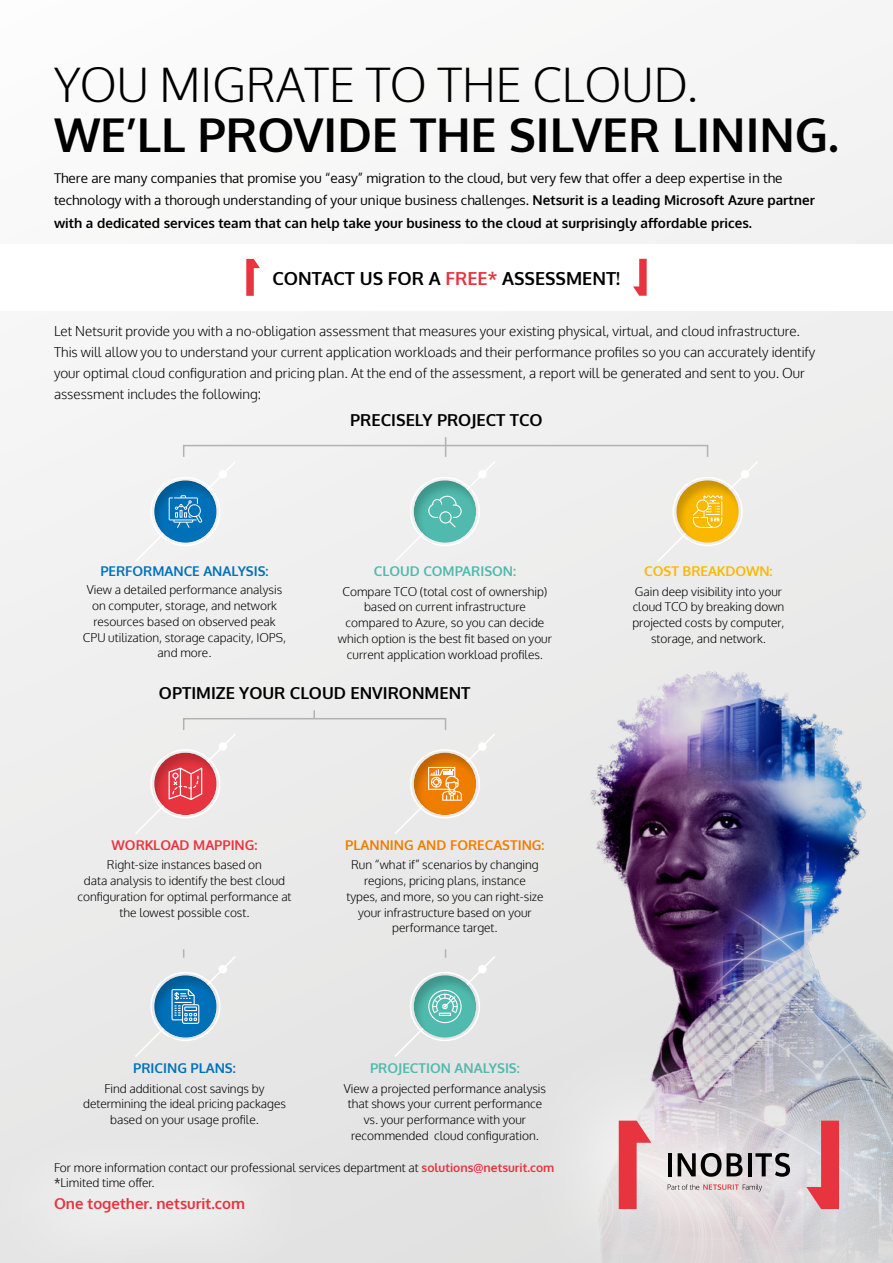
<style>
.page{position:relative;width:893px;height:1263px;background:#f0f0f0}
.page>*{position:absolute;margin:0;border:0;box-sizing:border-box;transform-origin:0 0}
.t1{font:700 46.65px "Oxygen";color:#000}
.t2{font:300 46.65px "Oxygen";color:#000}
.t3{font:700 18px "Oxygen";color:#000}
.t4{font:700 16.5px "Oxygen";color:#000}
.t5{font:700 15px "Oxygen";color:#e7343f}
.t6{font:300 13.5px/21px "Oxygen";color:#000}
.t7{font:13.5px/22.5px "Oxygen";color:#000}
.t8{font:700 13.5px "Oxygen";color:#4fbaad}
.t9{font:700 13.5px "Oxygen";color:#0071b9}
.t10{font:700 13.5px "Oxygen";color:#ef7d00}
.t11{font:700 13.5px "Oxygen";color:#e7343f}
.t12{font:700 13.5px "Oxygen";color:#fbb800}
.t13{font:300 12px/15.8px "Oxygen";color:#000;text-align:center}
.s1{font-weight:700}
.s2{color:#e7343f}
.s3{font-weight:700;color:#e7343f}
</style>
<div class="page">
<img style="left:446px;top:671px;width:447px;height:592px">
<div style="left:0;top:244px;width:893px;height:66px;background:#fff"></div>
<div style="left:0;top:1120px;width:321px;height:143px;background:#e7e7e7"></div>
<div style="left:519px;top:1024px;width:374px;height:239px;background:#fff;opacity:.8"></div>
<hr style="left:668px;top:1153px;width:4px;height:23px;background:#000">
<svg style="left:678px;top:1153px;width:43px;height:24px"></svg>
<svg style="left:727px;top:1153px;width:15px;height:23px"></svg>
<hr style="left:748px;top:1153px;width:3px;height:23px;background:#000">
<svg style="left:755px;top:1153px;width:35px;height:24px"></svg>
<svg style="left:668px;top:1184px;width:94px;height:7px"></svg>
<svg style="left:806px;top:1121px;width:33px;height:88px;background:#e1767e"></svg>
<svg style="left:619px;top:1120px;width:32px;height:89px"></svg>
<svg style="left:136px;top:462px;width:99px;height:99px"></svg>
<svg style="left:658px;top:462px;width:99px;height:99px"></svg>
<div style="left:183px;top:445px;width:525px;height:13px;border:2px solid #b3b2b2"></div>
<svg style="left:393px;top:437px;width:104px;height:125px"></svg>
<div style="left:183px;top:718px;width:263px;height:13px;border:2px solid #b3b2b2"></div>
<svg style="left:313px;top:710px;width:2px;height:9px"></svg>
<svg style="left:393px;top:949px;width:104px;height:109px"></svg>
<svg style="left:136px;top:949px;width:99px;height:107px"></svg>
<svg style="left:395px;top:732px;width:102px;height:104px"></svg>
<svg style="left:135px;top:734px;width:100px;height:100px"></svg>
<svg style="left:246px;top:259px;width:14px;height:37px"></svg>
<svg style="left:633px;top:259px;width:14px;height:37px"></svg>
<h1 class="t2" style="left:54px;top:56px;width:645px">YOU MIGRATE TO THE CLOUD.</h1>
<h1 class="t1" style="left:54px;top:106px;width:787px">WE’LL PROVIDE THE SILVER LINING.</h1>
<p class="t7" style="left:54px;top:167px;width:762px">There are many companies that promise you “easy” migration to the cloud, but very few that offer a deep expertise in the technology with a thorough understanding of your unique business challenges. <span class="s1">Netsurit is a leading Microsoft Azure partner with a dedicated services team that can help take your business to the cloud at surprisingly affordable prices.</span></p>
<h2 class="t3" style="left:272px;top:267px;width:349px">CONTACT US FOR A <span class="s2">FREE*</span> ASSESSMENT!</h2>
<p class="t6" style="left:54px;top:321px;width:763px">Let Netsurit provide you with a no-obligation assessment that measures your existing physical, virtual, and cloud infrastructure.<br>This will allow you to understand your current application workloads and their performance profiles so you can accurately identify your optimal cloud configuration and pricing plan. At the end of the assessment, a report will be generated and sent to you. Our assessment includes the following:</p>
<h3 class="t4" style="left:350px;top:410px;width:194px">PRECISELY PROJECT TCO</h3>
<p class="t9" style="left:100px;top:563px;width:170px">PERFORMANCE ANALYSIS:</p>
<p class="t13" style="left:83px;top:583px;width:205px">View a detailed performance analysis on computer, storage, and network resources based on observed peak<br>CPU utilization, storage capacity, IOPS, and more.</p>
<h3 class="t4" style="left:159px;top:683px;width:313px">OPTIMIZE YOUR CLOUD ENVIRONMENT</h3>
<p class="t8" style="left:374px;top:563px;width:144px">CLOUD COMPARISON:</p>
<p class="t13" style="left:338px;top:584px;width:216px">Compare TCO (total cost of ownership) based on current infrastructure compared to Azure, so you can decide which option is the best fit based on your current application workload profiles.</p>
<p class="t11" style="left:111px;top:837px;width:148px">WORKLOAD MAPPING:</p>
<p class="t13" style="left:77px;top:857px;width:216px">Right-size instances based on<br>data analysis to identify the best cloud configuration for optimal performance at the lowest possible cost.</p>
<p class="t10" style="left:345px;top:837px;width:201px">PLANNING AND FORECASTING:</p>
<p class="t13" style="left:346px;top:857px;width:199px">Run “what if” scenarios by changing regions, pricing plans, instance<br>types, and more, so you can right-size your infrastructure based on your performance target.</p>
<p class="t9" style="left:133px;top:1060px;width:104px">PRICING PLANS:</p>
<p class="t13" style="left:83px;top:1081px;width:204px">Find additional cost savings by determining the ideal pricing packages based on your usage profile.</p>
<p class="t13" style="left:54px;top:1161px;width:502px;line-height:14.4px;text-align:left">For more information contact our professional services department at <span class="s3">solutions@netsurit.com </span>*Limited time offer.</p>
<p class="t8" style="left:370px;top:1060px;width:151px">PROJECTION ANALYSIS:</p>
<p class="t13" style="left:344px;top:1081px;width:204px">View a projected performance analysis that shows your current performance vs. your performance with your recommended cloud configuration.</p>
<p class="t5" style="left:54px;top:1194px;width:193px">One together. netsurit.com</p>
<p class="t12" style="left:644px;top:563px;width:130px">COST BREAKDOWN:</p>
<p class="t13" style="left:632px;top:584px;width:154px">Gain deep visibility into your cloud TCO by breaking down projected costs by computer, storage, and network.</p>
</div>
